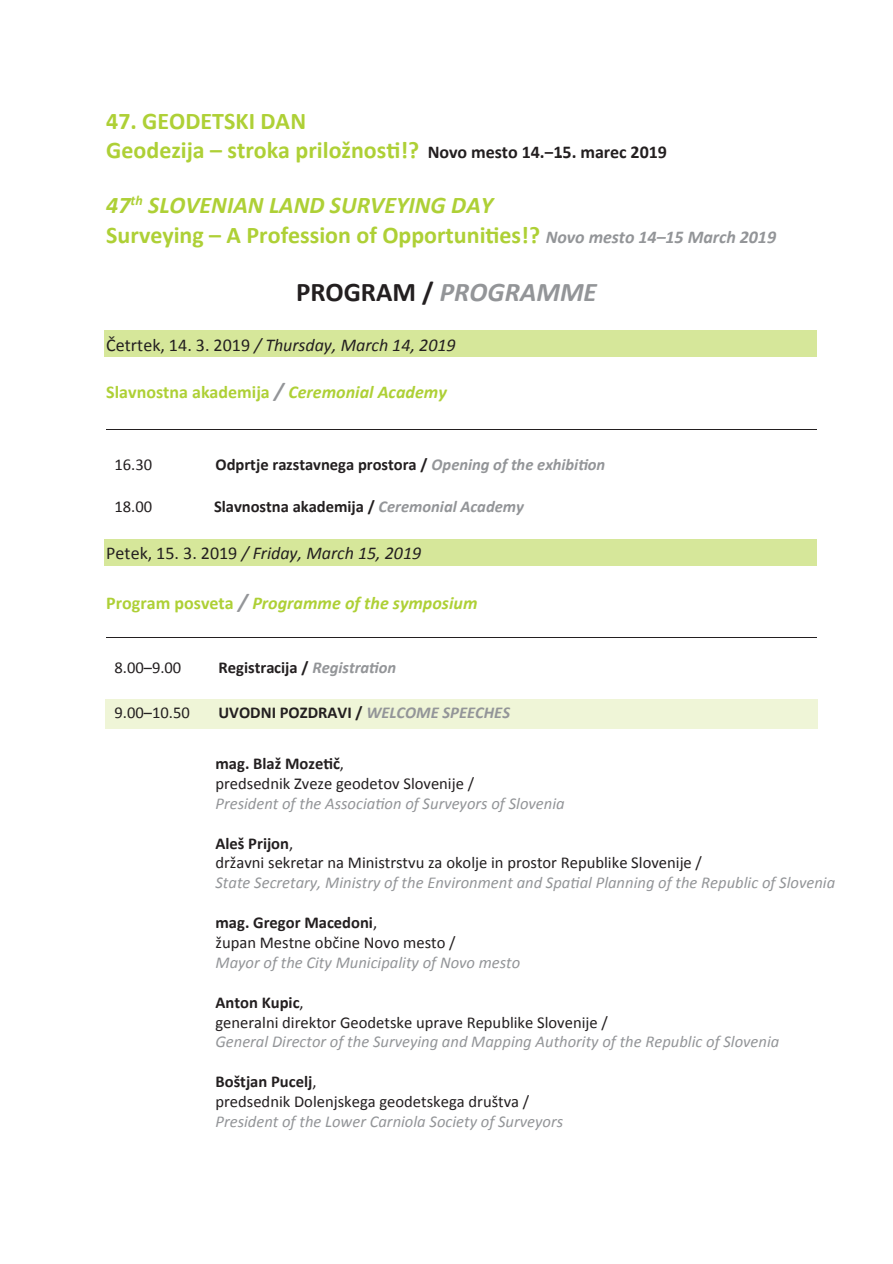
<style>
.page{position:relative;width:893px;height:1264px;background:#fff}
.page>*{position:absolute;margin:0;border:0;box-sizing:border-box;transform-origin:0 0}
.t1{font:italic 700 27px "Calibri";color:#939598}
.t2{font:700 24px/29.4px "Calibri";color:#aed036}
.t3{font:italic 18px "Calibri";color:#231f20}
.t4{font:italic 700 18px "Calibri";color:#aed036}
.t5{font:700 18px "Calibri";color:#aed036}
.t6{font:700 18px "Calibri";color:#231f20}
.t7{font:16.5px/19.8px "Calibri";color:#231f20}
.t8{font:italic 16.5px "Calibri";color:#939598}
.t9{font:700 16.5px "Calibri";color:#231f20}
.s1{font-size:18px;color:#231f20}
.s2{font-style:italic}
.s3{font-style:italic;font-size:18px;color:#939598}
.s4{font-style:normal;color:#231f20}
.s5{font-style:normal}
.s6{font-style:italic;font-size:21px;color:#939598}
.s7{font-style:italic;color:#939598}
.s8{font-size:21px;color:#939598}
.s9{font-weight:700}
</style>
<div class="page">
<div style="left:104px;top:330px;width:712px;height:26px;background:#d6e79a"></div>
<div style="left:104px;top:539px;width:713px;height:27px;background:#d6e79a"></div>
<div style="left:105px;top:699px;width:713px;height:29px;background:#eff5d7"></div>
<hr style="left:106px;top:429px;width:104px;height:1px;background:#231f20">
<hr style="left:211px;top:429px;width:605px;height:1px;background:#231f20">
<hr style="left:106px;top:637px;width:104px;height:1px;background:#231f20">
<hr style="left:211px;top:637px;width:554px;height:1px;background:#231f20">
<hr style="left:766px;top:637px;width:50px;height:1px;background:#231f20">
<h2 class="t2" style="left:106px;top:106px;width:562px">47. GEODETSKI DAN<br>Geodezija – stroka priložnosti!? <span class="s1">Novo mesto 14.‒15. marec 2019</span></h2>
<p class="t6" style="left:558px;top:141px;width:6px">.</p>
<h2 class="t2" style="left:106px;top:190px;width:671px"><span class="s2">47</span><sup>th</sup> <span class="s2">SLOVENIAN LAND SURVEYING DAY<br></span>Surveying – A Profession of Opportunities!? <span class="s3">Novo mesto 14–15 March 2019</span></h2>
<h1 class="t1" style="left:296px;top:274px;width:302px"><span class="s4">PROGRAM /</span> PROGRAMME</h1>
<p class="t3" style="left:106px;top:332px;width:351px"><span class="s5">Četrtek, 14. 3. 2019</span> / Thursday, March 14, 2019</p>
<p class="t5" style="left:106px;top:380px;width:342px">Slavnostna akademija <span class="s6">/</span> <span class="s2">Ceremonial Academy</span></p>
<p class="t7" style="left:114px;top:454px;width:39px">16.30</p>
<p class="t9" style="left:215px;top:453px;width:391px">Odprtje razstavnega prostora / <span class="s7">Opening of the exhibition</span></p>
<p class="t7" style="left:114px;top:496px;width:39px">18.00</p>
<p class="t9" style="left:214px;top:496px;width:311px">Slavnostna akademija / <span class="s7">Ceremonial Academy</span></p>
<p class="t3" style="left:106px;top:540px;width:316px"><span class="s5">Petek, 15. 3. 2019</span> / Friday, March 15, 2019</p>
<p class="t4" style="left:106px;top:592px;width:372px"><span class="s5">Program posveta</span> <span class="s8">/</span> Programme of the symposium</p>
<p class="t7" style="left:114px;top:658px;width:68px">8.00–9.00</p>
<p class="t9" style="left:218px;top:657px;width:179px">Registracija / <span class="s7">Registration</span></p>
<p class="t9" style="left:218px;top:702px;width:293px">UVODNI POZDRAVI / <span class="s7">WELCOME SPEECHES</span></p>
<p class="t7" style="left:215px;top:753px;width:260px"><span class="s9">mag. Blaž Mozetič</span>,<br>predsednik Zveze geodetov Slovenije /</p>
<p class="t8" style="left:215px;top:791px;width:350px">President of the Association of Surveyors of Slovenia</p>
<p class="t7" style="left:215px;top:833px;width:488px"><span class="s9">Aleš Prijon</span>,<br>državni sekretar na Ministrstvu za okolje in prostor Republike Slovenije /</p>
<p class="t8" style="left:215px;top:871px;width:621px">State Secretary, Ministry of the Environment and Spatial Planning of the Republic of Slovenia</p>
<p class="t7" style="left:215px;top:912px;width:242px"><span class="s9">mag. Gregor Macedoni</span>,<br>župan Mestne občine Novo mesto /</p>
<p class="t8" style="left:215px;top:950px;width:306px">Mayor of the City Municipality of Novo mesto</p>
<p class="t7" style="left:215px;top:992px;width:394px"><span class="s9">Anton Kupic</span>,<br>generalni direktor Geodetske uprave Republike Slovenije /</p>
<p class="t8" style="left:215px;top:1030px;width:565px">General Director of the Surveying and Mapping Authority of the Republic of Slovenia</p>
<p class="t7" style="left:215px;top:1071px;width:315px"><span class="s9">Boštjan Pucelj</span>,<br>predsednik Dolenjskega geodetskega društva /</p>
<p class="t8" style="left:215px;top:1109px;width:349px">President of the Lower Carniola Society of Surveyors</p>
<p class="t7" style="left:114px;top:702px;width:77px">9.00–10.50</p>
</div>
